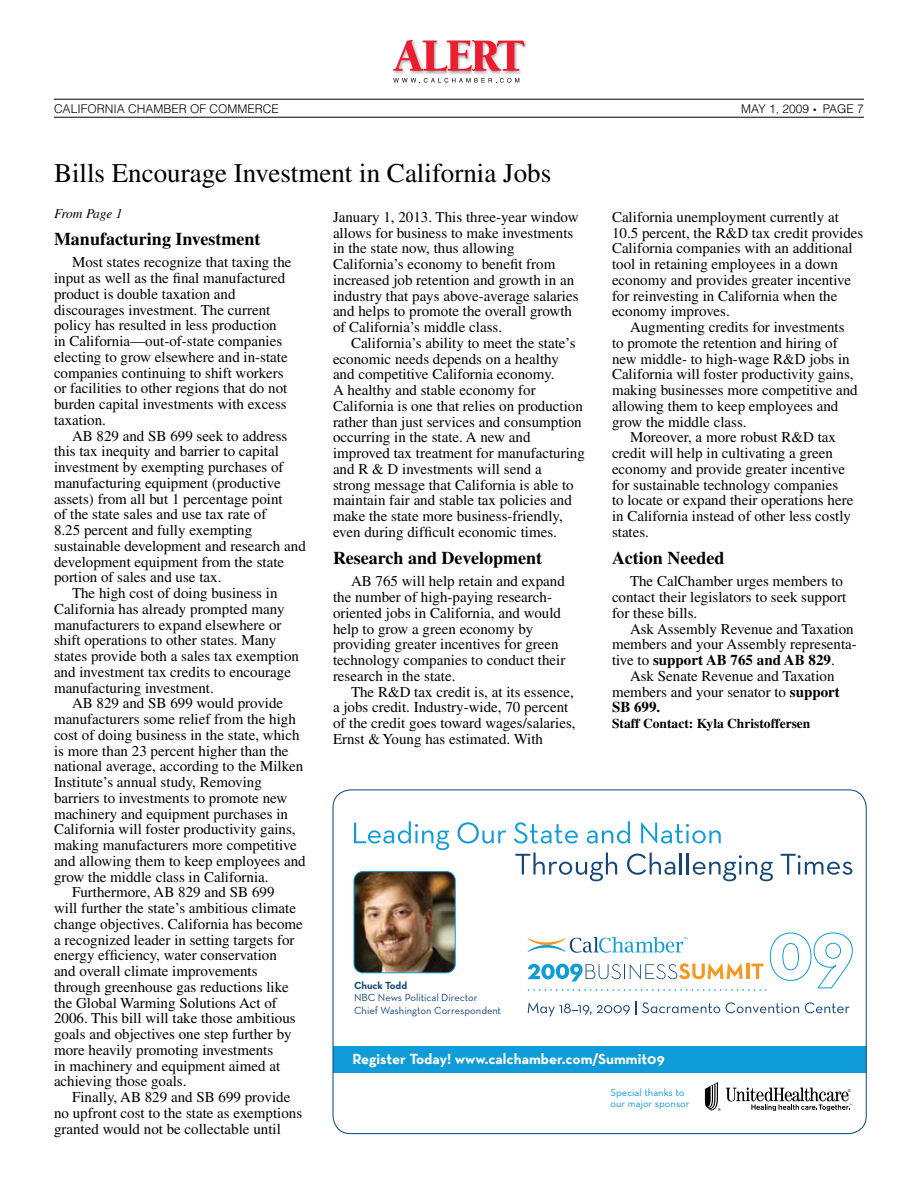
<style>
.page{position:relative;width:918px;height:1188px;background:#fff}
.page>*{position:absolute;margin:0;border:0;box-sizing:border-box;transform-origin:0 0}
.t1{font:27px "Times";color:#000}
.t2{font:700 18px "Times";color:#000}
.t3{font:15px/15.8px "Times";color:#000}
.t4{font:700 15px "Neutra Text";color:#fff}
.t5{font:700 13.5px "Times";color:#000}
.t6{font:italic 13.5px "Times";letter-spacing:-.025em;color:#000}
.t7{font:300 12px "Helvetica";color:#000}
.t8{font:10.5px/12.6px "Neutra Text";color:#15467a}
.t9{font:10.5px/10.5px "Neutra Text";color:#0f9cd8}
.t10{font:700 10.5px "Neutra Text";color:#15467a}
.s1{font-weight:700}
</style>
<div class="page">
<hr style="left:54px;top:99px;width:810px;height:1px;background:#000">
<hr style="left:54px;top:117px;width:810px;height:1px;background:#000">
<img style="left:426px;top:72px;width:21px;height:2px">
<img style="left:503px;top:41px;width:23px;height:33px">
<img style="left:393px;top:72px;width:33px;height:2px">
<img style="left:474px;top:72px;width:28px;height:2px">
<img style="left:447px;top:72px;width:26px;height:2px">
<svg style="left:393px;top:40px;width:132px;height:32px"></svg>
<svg style="left:393px;top:78px;width:126px;height:5px"></svg>
<div style="left:333px;top:1046px;width:533px;height:27px;background:#0f9cd8"></div>
<img style="left:354px;top:872px;width:101px;height:101px">
<div style="left:354px;top:871px;width:102px;height:102px;border:1px solid #0f9cd8;border-radius:9px"></div>
<svg style="left:528px;top:933px;width:325px;height:58px"></svg>
<svg style="left:528px;top:1002px;width:102px;height:14px"></svg>
<svg style="left:636px;top:1002px;width:84px;height:13px"></svg>
<svg style="left:726px;top:1002px;width:73px;height:11px"></svg>
<svg style="left:805px;top:1002px;width:45px;height:11px"></svg>
<svg style="left:354px;top:821px;width:95px;height:29px"></svg>
<svg style="left:458px;top:822px;width:48px;height:22px"></svg>
<svg style="left:514px;top:822px;width:64px;height:22px"></svg>
<svg style="left:587px;top:821px;width:43px;height:23px"></svg>
<svg style="left:641px;top:822px;width:80px;height:22px"></svg>
<svg style="left:515px;top:853px;width:102px;height:28px"></svg>
<svg style="left:627px;top:853px;width:48px;height:22px"></svg>
<hr style="left:680px;top:853px;width:2px;height:21px;background:#15467a">
<hr style="left:687px;top:853px;width:2px;height:21px;background:#15467a">
<svg style="left:693px;top:855px;width:80px;height:26px"></svg>
<svg style="left:781px;top:854px;width:71px;height:21px"></svg>
<svg style="left:705px;top:1082px;width:147px;height:29px"></svg>
<p class="t7" style="left:54px;top:101px;width:226px">CALIFORNIA CHAMBER OF COMMERCE</p>
<p class="t7" style="left:741px;top:101px;width:124px">MAY 1, 2009 ● PAGE 7</p>
<h1 class="t1" style="left:54px;top:158px;width:499px">Bills Encourage Investment in California Jobs</h1>
<p class="t6" style="left:54px;top:206px;width:70px">From Page 1</p>
<p class="t2" style="left:54px;top:228px;width:208px">Manufacturing Investment</p>
<p class="t3" style="left:54px;top:254px;width:239px;text-indent:18px">Most states recognize that taxing the input as well as the final manufactured product is double taxation and discourages investment. The current policy has resulted in less production in California—out-of-state companies electing to grow elsewhere and in-state companies continuing to shift workers or facilities to other regions that do not burden capital investments with excess taxation.</p>
<p class="t3" style="left:72px;top:428px;width:217px">AB 829 and SB 699 seek to address</p>
<p class="t3" style="left:54px;top:443px;width:226px">this tax inequity and barrier to capital</p>
<p class="t3" style="left:54px;top:459px;width:231px">investment by exempting purchases of</p>
<p class="t3" style="left:54px;top:475px;width:228px">manufacturing equipment (productive</p>
<p class="t3" style="left:54px;top:491px;width:230px">assets) from all but 1 percentage point</p>
<p class="t3" style="left:54px;top:506px;width:214px">of the state sales and use tax rate of</p>
<p class="t3" style="left:54px;top:522px;width:200px">8.25 percent and fully exempting</p>
<p class="t3" style="left:54px;top:538px;width:253px">sustainable development and research and</p>
<p class="t3" style="left:54px;top:554px;width:232px">development equipment from the state</p>
<p class="t3" style="left:54px;top:569px;width:169px">portion of sales and use tax.</p>
<p class="t3" style="left:72px;top:585px;width:207px">The high cost of doing business in</p>
<p class="t3" style="left:54px;top:601px;width:232px">California has already prompted many</p>
<p class="t3" style="left:54px;top:617px;width:229px">manufacturers to expand elsewhere or</p>
<p class="t3" style="left:54px;top:632px;width:224px">shift operations to other states. Many</p>
<p class="t3" style="left:54px;top:648px;width:247px">states provide both a sales tax exemption</p>
<p class="t3" style="left:54px;top:664px;width:239px">and investment tax credits to encourage</p>
<p class="t3" style="left:54px;top:680px;width:161px">manufacturing investment.</p>
<p class="t3" style="left:72px;top:695px;width:213px">AB 829 and SB 699 would provide</p>
<p class="t3" style="left:54px;top:711px;width:243px">manufacturers some relief from the high</p>
<p class="t3" style="left:54px;top:727px;width:247px">cost of doing business in the state, which</p>
<p class="t3" style="left:54px;top:743px;width:236px">is more than 23 percent higher than the</p>
<p class="t3" style="left:54px;top:758px;width:251px">national average, according to the Milken</p>
<p class="t3" style="left:54px;top:774px;width:209px">Institute’s annual study, Removing</p>
<p class="t3" style="left:54px;top:790px;width:235px">barriers to investments to promote new</p>
<p class="t3" style="left:54px;top:806px;width:236px">machinery and equipment purchases in</p>
<p class="t3" style="left:54px;top:821px;width:243px">California will foster productivity gains,</p>
<p class="t3" style="left:54px;top:837px;width:244px">making manufacturers more competitive</p>
<p class="t3" style="left:54px;top:853px;width:253px">and allowing them to keep employees and</p>
<p class="t3" style="left:54px;top:869px;width:216px">grow the middle class in California.</p>
<p class="t3" style="left:72px;top:884px;width:204px">Furthermore, AB 829 and SB 699</p>
<p class="t3" style="left:54px;top:900px;width:244px">will further the state’s ambitious climate</p>
<p class="t3" style="left:54px;top:916px;width:250px">change objectives. California has become</p>
<p class="t3" style="left:54px;top:932px;width:242px">a recognized leader in setting targets for</p>
<p class="t3" style="left:54px;top:947px;width:224px">energy efficiency, water conservation</p>
<p class="t3" style="left:54px;top:963px;width:205px">and overall climate improvements</p>
<p class="t3" style="left:54px;top:979px;width:236px">through greenhouse gas reductions like</p>
<p class="t3" style="left:54px;top:995px;width:224px">the Global Warming Solutions Act of</p>
<p class="t3" style="left:54px;top:1010px;width:243px">2006. This bill will take those ambitious</p>
<p class="t3" style="left:54px;top:1026px;width:239px">goals and objectives one step further by</p>
<p class="t3" style="left:54px;top:1042px;width:221px">more heavily promoting investments</p>
<p class="t3" style="left:54px;top:1058px;width:228px">in machinery and equipment aimed at</p>
<p class="t3" style="left:54px;top:1073px;width:134px">achieving those goals.</p>
<p class="t3" style="left:72px;top:1089px;width:220px">Finally, AB 829 and SB 699 provide</p>
<p class="t3" style="left:54px;top:1105px;width:250px">no upfront cost to the state as exemptions</p>
<p class="t3" style="left:54px;top:1121px;width:228px">granted would not be collectable until</p>
<p class="t3" style="left:333px;top:209px;width:247px">January 1, 2013. This three-year window allows for business to make investments in the state now, thus allowing California’s economy to benefit from increased job retention and growth in an industry that pays above-average salaries and helps to promote the overall growth of California’s middle class.</p>
<p class="t3" style="left:333px;top:335px;width:253px;text-indent:18px">California’s ability to meet the state’s economic needs depends on a healthy<br>and competitive California economy.<br>A healthy and stable economy for California is one that relies on production rather than just services and consumption occurring in the state. A new and improved tax treatment for manufacturing and R &amp; D investments will send a<br>strong message that California is able to maintain fair and stable tax policies and make the state more business-friendly, even during difficult economic times.</p>
<p class="t2" style="left:333px;top:547px;width:211px">Research and Development</p>
<p class="t3" style="left:333px;top:574px;width:234px;text-indent:18px">AB 765 will help retain and expand the number of high-paying research&shy;oriented jobs in California, and would help to grow a green economy by providing greater incentives for green technology companies to conduct their research in the state.</p>
<p class="t3" style="left:333px;top:684px;width:244px;text-indent:18px">The R&amp;D tax credit is, at its essence, a jobs credit. Industry-wide, 70 percent of the credit goes toward wages/salaries, Ernst &amp; Young has estimated. With</p>
<p class="t3" style="left:612px;top:209px;width:253px">California unemployment currently at 10.5 percent, the R&amp;D tax credit provides California companies with an additional tool in retaining employees in a down economy and provides greater incentive for reinvesting in California when the economy improves.</p>
<p class="t3" style="left:612px;top:319px;width:247px;text-indent:18px">Augmenting credits for investments to promote the retention and hiring of new middle- to high-wage R&amp;D jobs in California will foster productivity gains, making businesses more competitive and allowing them to keep employees and grow the middle class.</p>
<p class="t3" style="left:612px;top:429px;width:243px;text-indent:18px">Moreover, a more robust R&amp;D tax credit will help in cultivating a green economy and provide greater incentive for sustainable technology companies to locate or expand their operations here in California instead of other less costly states.</p>
<p class="t2" style="left:612px;top:547px;width:114px">Action Needed</p>
<p class="t3" style="left:612px;top:574px;width:236px;text-indent:18px">The CalChamber urges members to contact their legislators to seek support for these bills.</p>
<p class="t3" style="left:612px;top:621px;width:246px;text-indent:18px">Ask Assembly Revenue and Taxation members and your Assembly representa&shy;tive to <span class="s1">support AB 765 and AB 829</span>.</p>
<p class="t3" style="left:612px;top:668px;width:229px;text-indent:18px">Ask Senate Revenue and Taxation members and your senator to <span class="s1">support<br>SB 699.</span></p>
<p class="t5" style="left:612px;top:716px;width:200px">Staff Contact: Kyla Christoffersen</p>
<p class="t10" style="left:354px;top:979px;width:55px">Chuck Todd</p>
<p class="t8" style="left:354px;top:991px;width:149px">NBC News Political Director<br>Chief Washington Correspondent</p>
<p class="t4" style="left:352px;top:1050px;width:314px">Register Today! www.calchamber.com/Summit09</p>
<p class="t9" style="left:611px;top:1087px;width:81px">Special thanks to our major sponsor</p>
</div>
